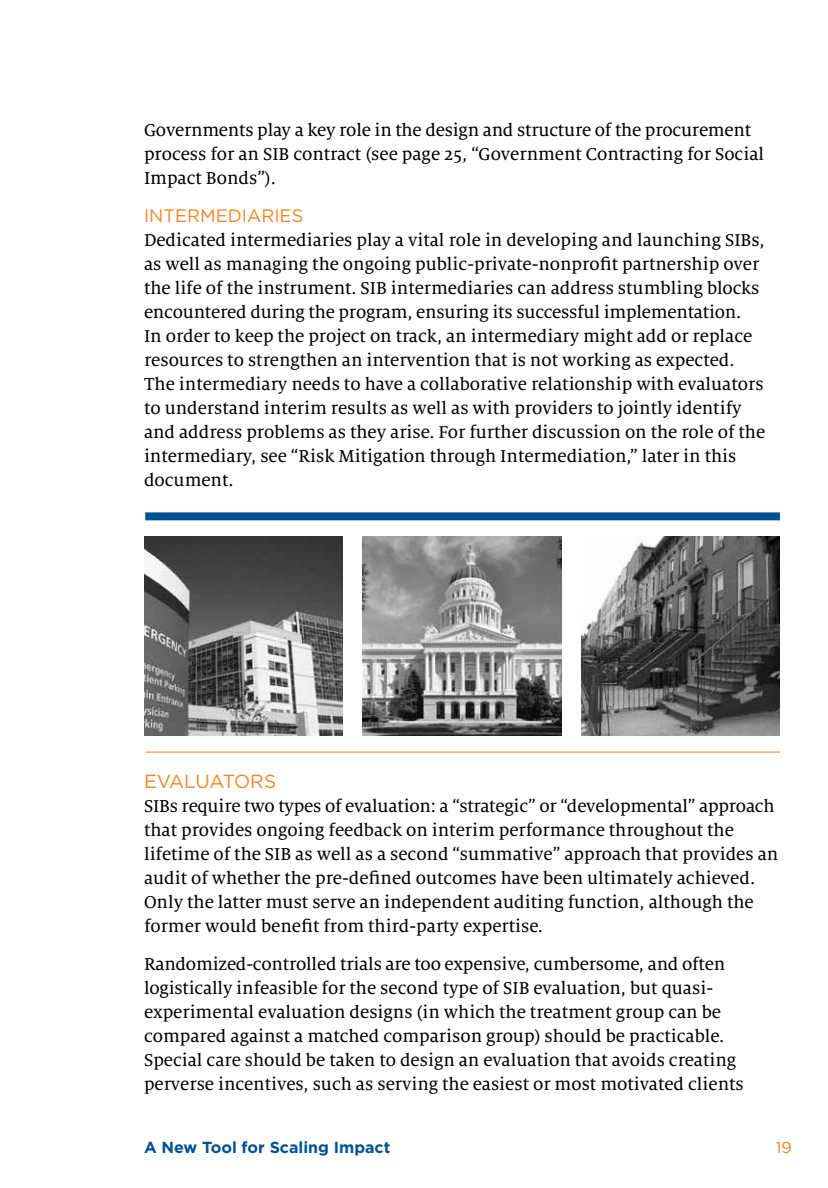
<style>
.page{position:relative;width:828px;height:1188px;background:#fff}
.page>*{position:absolute;margin:0;border:0;box-sizing:border-box;transform-origin:0 0}
.t1{font:19px/24px "Milo Serif OT Text";color:#000}
.t2{font:19px "Gotham";letter-spacing:-.02em;color:#f58427}
.t3{font:18px "Gotham";color:#f58427}
.t4{font:700 16px "Gotham";color:#005294}
.t5{font:16px "Gotham";color:#f58427}
</style>
<div class="page">
<img style="left:145px;top:537px;width:198px;height:198px">
<img style="left:363px;top:537px;width:198px;height:198px">
<img style="left:581px;top:537px;width:198px;height:198px">
<hr style="left:145px;top:752px;width:635px;height:1px;background:#f58427">
<div style="left:145px;top:512px;width:635px;height:8px;background:#005294"></div>
<p class="t1" style="left:144px;top:119px;width:622px">Governments play a key role in the design and structure of the procurement process for an SIB contract (see page 25, “Government Contracting for Social<br>Impact Bonds”).</p>
<p class="t3" style="left:144px;top:204px;width:161px">INTERMEDIARIES</p>
<p class="t1" style="left:144px;top:229px;width:623px">Dedicated intermediaries play a vital role in developing and launching SIBs, as well as managing the ongoing public-private-nonprofit partnership over the life of the instrument. SIB intermediaries can address stumbling blocks encountered during the program, ensuring its successful implementation.<br>In order to keep the project on track, an intermediary might add or replace resources to strengthen an intervention that is not working as expected.<br>The intermediary needs to have a collaborative relationship with evaluators to understand interim results as well as with providers to jointly identify and address problems as they arise. For further discussion on the role of the intermediary, see “Risk Mitigation through Intermediation,” later in this document.</p>
<p class="t2" style="left:144px;top:769px;width:134px">EVALUATORS</p>
<p class="t1" style="left:144px;top:795px;width:636px">SIBs require two types of evaluation: a “strategic” or “developmental” approach that provides ongoing feedback on interim performance throughout the lifetime of the SIB as well as a second “summative” approach that provides an audit of whether the pre-defined outcomes have been ultimately achieved.<br>Only the latter must serve an independent auditing function, although the former would benefit from third-party expertise.</p>
<p class="t1" style="left:144px;top:953px;width:601px">Randomized-controlled trials are too expensive, cumbersome, and often logistically infeasible for the second type of SIB evaluation, but quasi&shy;experimental evaluation designs (in which the treatment group can be compared against a matched comparison group) should be practicable.<br>Special care should be taken to design an evaluation that avoids creating perverse incentives, such as serving the easiest or most motivated clients</p>
<p class="t4" style="left:144px;top:1137px;width:248px">A New Tool for Scaling Impact</p>
<p class="t5" style="left:776px;top:1137px;width:18px">19</p>
</div>
